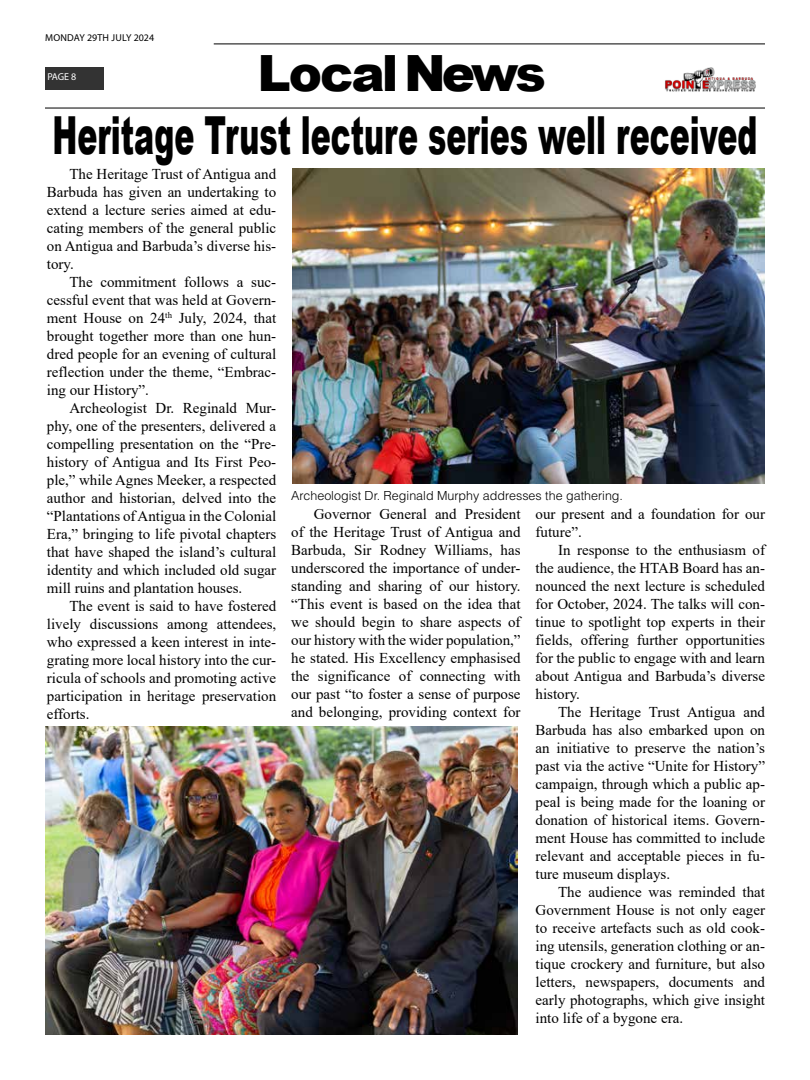
<style>
.page{position:relative;width:810px;height:1080px;background:#fff}
.page>*{position:absolute;margin:0;border:0;box-sizing:border-box;transform-origin:0 0}
.t1{font:900 52.5px "Arial";color:#000;scale:.57 1}
.t2{font:900 50px "Arial";letter-spacing:-.06em;color:#000}
.t3{font:15px/18px "Times New Roman";color:#000;text-align:justify}
.t4{font:300 12.5px "Helvetica LT Std";color:#000}
.t5{font:10px "Myriad Pro";letter-spacing:.01em;color:#000}
.t6{font:10px "Myriad Pro";color:#fff}
</style>
<div class="page">
<hr style="left:214px;top:43px;width:551px;height:2px;background:#333">
<div style="left:45px;top:67px;width:58px;height:22px;background:#333"></div>
<img style="left:665px;top:67px;width:91px;height:25px">
<hr style="left:45px;top:107px;width:720px;height:2px;background:#333">
<img style="left:292px;top:169px;width:473px;height:315px">
<img style="left:45px;top:726px;width:472px;height:309px">
<p class="t5" style="left:45px;top:31px;width:111px">MONDAY 29TH JULY 2024</p>
<p class="t6" style="left:47px;top:71px;width:31px">PAGE 8</p>
<h2 class="t2" style="left:257px;top:37px;width:290px">Local News</h2>
<h1 class="t1" style="left:53px;top:97px;width:1238px">Heritage Trust lecture series well received</h1>
<p class="t3" style="left:47px;top:165px;width:231px;text-indent:22px">The Heritage Trust of Antigua and Barbuda has given an undertaking to extend a lecture series aimed at edu&shy;cating members of the general public on Antigua and Barbuda’s diverse his&shy;tory.</p>
<p class="t3" style="left:47px;top:273px;width:231px;text-indent:22px">The commitment follows a suc&shy;cessful event that was held at Govern&shy;ment House on 24<sup>th</sup> July, 2024, that brought together more than one hun&shy;dred people for an evening of cultural reflection under the theme, “Embrac&shy;ing our History”.</p>
<p class="t3" style="left:47px;top:399px;width:231px;text-indent:22px">Archeologist Dr. Reginald Mur&shy;phy, one of the presenters, delivered a compelling presentation on the “Pre&shy;history of Antigua and Its First Peo&shy;ple,” while Agnes Meeker, a respected author and historian, delved into the “Plantations of Antigua in the Colonial Era,” bringing to life pivotal chapters that have shaped the island’s cultural identity and which included old sugar mill ruins and plantation houses.</p>
<p class="t3" style="left:47px;top:597px;width:231px;text-indent:22px">The event is said to have fostered lively discussions among attendees, who expressed a keen interest in inte&shy;grating more local history into the cur&shy;ricula of schools and promoting active participation in heritage preservation efforts.</p>
<p class="t4" style="left:291px;top:488px;width:333px">Archeologist Dr. Reginald Murphy addresses the gathering.</p>
<p class="t3" style="left:291px;top:505px;width:231px;text-indent:22px">Governor General and President of the Heritage Trust of Antigua and Barbuda, Sir Rodney Williams, has underscored the importance of under&shy;standing and sharing of our history. “This event is based on the idea that we should begin to share aspects of our history with the wider population,” he stated. His Excellency emphasised the significance of connecting with our past “to foster a sense of purpose and belonging, providing context for</p>
<p class="t3" style="left:536px;top:505px;width:231px">our present and a foundation for our future”.</p>
<p class="t3" style="left:536px;top:541px;width:231px;text-indent:22px">In response to the enthusiasm of the audience, the HTAB Board has an&shy;nounced the next lecture is scheduled for October, 2024. The talks will con&shy;tinue to spotlight top experts in their fields, offering further opportunities for the public to engage with and learn about Antigua and Barbuda’s diverse history.</p>
<p class="t3" style="left:536px;top:703px;width:231px;text-indent:22px">The Heritage Trust Antigua and Barbuda has also embarked upon on an initiative to preserve the nation’s past via the active “Unite for History” campaign, through which a public ap&shy;peal is being made for the loaning or donation of historical items. Govern&shy;ment House has committed to include relevant and acceptable pieces in fu&shy;ture museum displays.</p>
<p class="t3" style="left:536px;top:883px;width:231px;text-indent:22px">The audience was reminded that Government House is not only eager to receive artefacts such as old cook&shy;ing utensils, generation clothing or an&shy;tique crockery and furniture, but also letters, newspapers, documents and early photographs, which give insight into life of a bygone era.</p>
</div>
